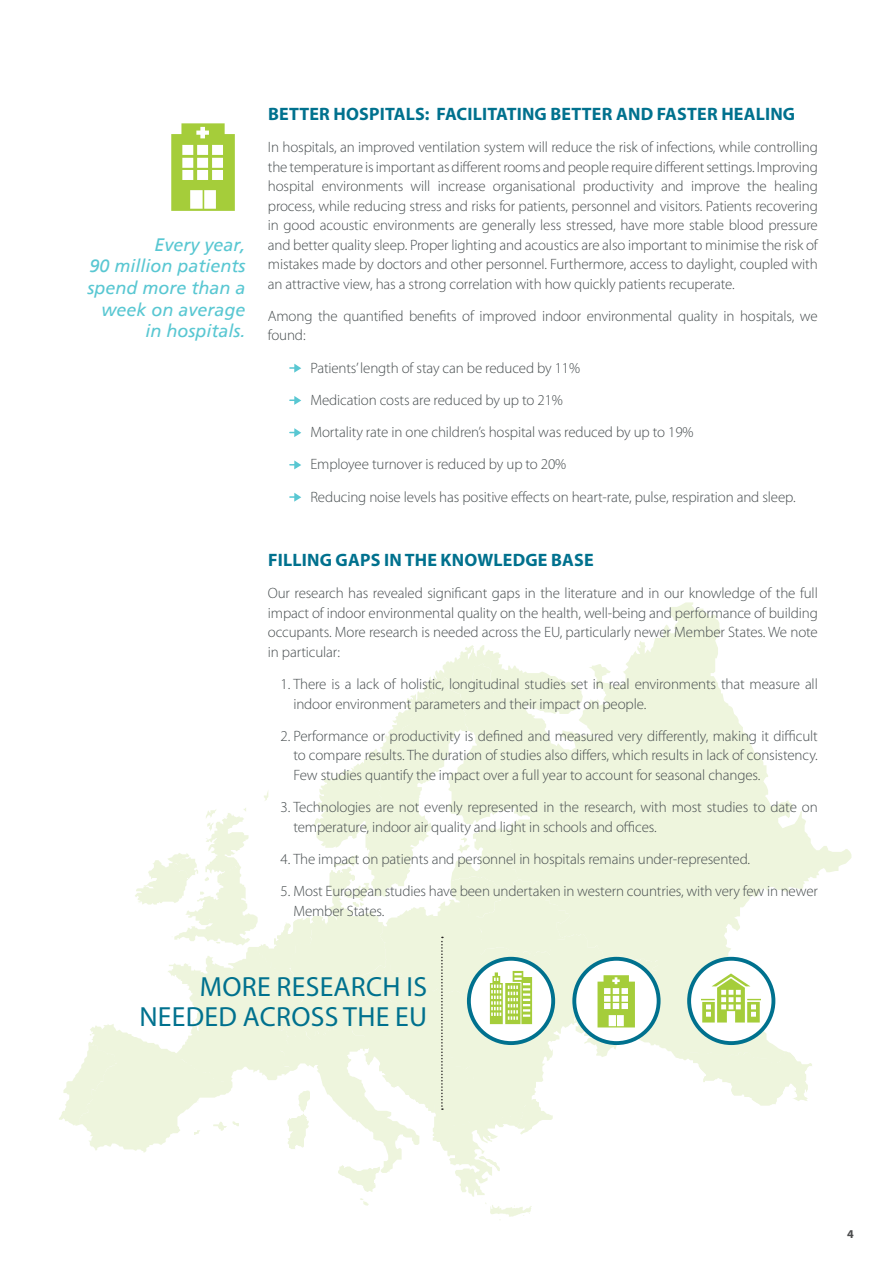
<style>
.page{position:relative;width:893px;height:1263px;background:#fff}
.page>*{position:absolute;margin:0;border:0;box-sizing:border-box;transform-origin:0 0}
.BROOD{font:27.75px/30.2px "Myriad Pro";letter-spacing:.01em;color:#00718e;text-align:right}
.BROOD-2{font:700 18px "Myriad Pro";letter-spacing:.01em;color:#00718e}
.t1{font:italic 18px/21.6px "Frutiger";color:#59c7d2;text-align:right}
.BROOD-3{font:300 15px/19.5px "Myriad Pro";letter-spacing:-.01em;color:#474d4f}
.t2{font:700 12px "Myriad Pro";color:#4b4c4d}
</style>
<div class="page">
<svg style="left:639px;top:602px;width:212px;height:454px"></svg>
<svg style="left:675px;top:1050px;width:137px;height:55px"></svg>
<svg style="left:290px;top:364px;width:11px;height:9px"></svg>
<svg style="left:290px;top:396px;width:11px;height:9px"></svg>
<svg style="left:290px;top:428px;width:11px;height:9px"></svg>
<svg style="left:290px;top:460px;width:11px;height:9px"></svg>
<svg style="left:290px;top:493px;width:11px;height:9px"></svg>
<img style="left:171px;top:123px;width:64px;height:88px">
<svg style="left:59px;top:645px;width:599px;height:575px"></svg>
<svg style="left:469px;top:959px;width:84px;height:84px"></svg>
<div style="left:467px;top:957px;width:88px;height:88px;border:4px solid #00718e;border-radius:50%"></div>
<img style="left:481px;top:968px;width:60px;height:60px">
<svg style="left:574px;top:959px;width:85px;height:84px"></svg>
<div style="left:572px;top:957px;width:89px;height:88px;border:4px solid #00718e;border-radius:50%"></div>
<img style="left:587px;top:968px;width:59px;height:60px">
<svg style="left:689px;top:959px;width:84px;height:84px"></svg>
<div style="left:687px;top:957px;width:88px;height:88px;border:4px solid #00718e;border-radius:50%"></div>
<img style="left:701px;top:968px;width:60px;height:60px">
<p class="t1" style="left:88px;top:234px;width:160px">Every year,<br>90 million patients spend more than a week on average in hospitals.</p>
<p class="BROOD-2" style="left:268px;top:102px;width:529px">BETTER HOSPITALS: FACILITATING BETTER AND FASTER HEALING</p>
<p class="BROOD-3" style="left:268px;top:137px;width:551px;text-align:justify">In hospitals, an improved ventilation system will reduce the risk of infections, while controlling the temperature is important as different rooms and people require different settings. Improving hospital environments will increase organisational productivity and improve the healing process, while reducing stress and risks for patients, personnel and visitors. Patients recovering in good acoustic environments are generally less stressed, have more stable blood pressure and better quality sleep. Proper lighting and acoustics are also important to minimise the risk of mistakes made by doctors and other personnel. Furthermore, access to daylight, coupled with an attractive view, has a strong correlation with how quickly patients recuperate.</p>
<p class="BROOD-3" style="left:268px;top:306px;width:551px">Among the quantified benefits of improved indoor environmental quality in hospitals, we found:</p>
<p class="BROOD-3" style="left:310px;top:358px;width:271px">Patients’ length of stay can be reduced by 11%</p>
<p class="BROOD-3" style="left:310px;top:390px;width:254px">Medication costs are reduced by up to 21%</p>
<p class="BROOD-3" style="left:310px;top:422px;width:385px">Mortality rate in one children’s hospital was reduced by up to 19%</p>
<p class="BROOD-3" style="left:310px;top:454px;width:257px">Employee turnover is reduced by up to 20%</p>
<p class="BROOD-3" style="left:310px;top:487px;width:487px">Reducing noise levels has positive effects on heart-rate, pulse, respiration and sleep.</p>
<p class="BROOD-2" style="left:268px;top:548px;width:327px">FILLING GAPS IN THE KNOWLEDGE BASE</p>
<p class="BROOD-3" style="left:268px;top:583px;width:551px;text-align:justify">Our research has revealed significant gaps in the literature and in our knowledge of the full impact of indoor environmental quality on the health, well-being and performance of building occupants. More research is needed across the EU, particularly newer Member States. We note in particular:</p>
<p class="BROOD-3" style="left:293px;top:674px;width:526px;text-indent:-13px">1. There is a lack of holistic, longitudinal studies set in real environments that measure all indoor environment parameters and their impact on people.</p>
<p class="BROOD-3" style="left:293px;top:726px;width:526px;text-align:justify;text-indent:-13px">2. Performance or productivity is defined and measured very differently, making it difficult to compare results. The duration of studies also differs, which results in lack of consistency.<br>Few studies quantify the impact over a full year to account for seasonal changes.</p>
<p class="BROOD-3" style="left:293px;top:797px;width:526px;text-indent:-13px">3. Technologies are not evenly represented in the research, with most studies to date on temperature, indoor air quality and light in schools and offices.</p>
<p class="BROOD-3" style="left:281px;top:849px;width:471px">4. The impact on patients and personnel in hospitals remains under-represented.</p>
<p class="BROOD-3" style="left:293px;top:881px;width:526px;text-indent:-13px">5. Most European studies have been undertaken in western countries, with very few in newer<br>Member States.</p>
<p class="BROOD" style="left:139px;top:971px;width:289px">MORE RESEARCH IS<br>NEEDED ACROSS THE EU</p>
<p class="t2" style="left:847px;top:1226px;width:8px">4</p>
</div>
